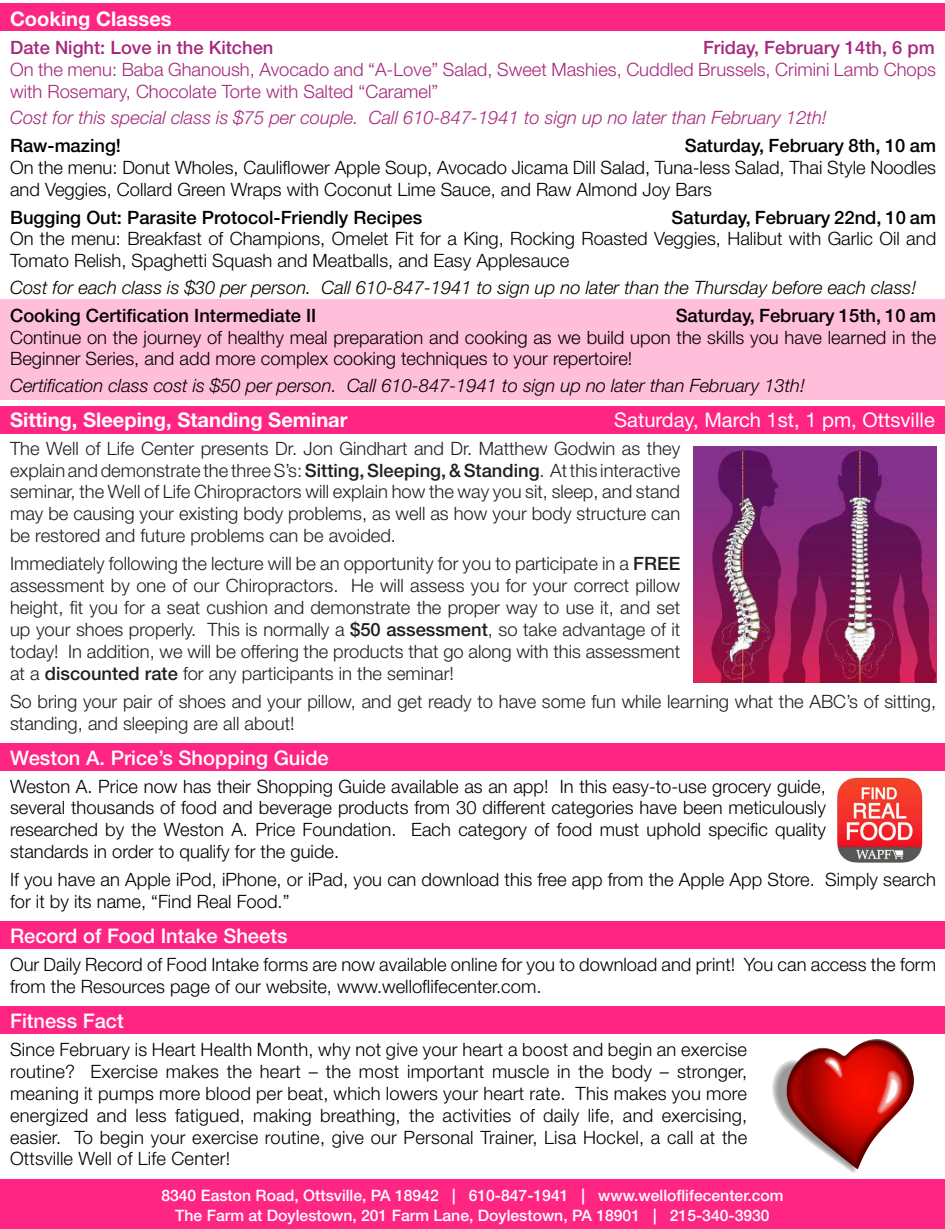
<style>
.page{position:relative;width:945px;height:1229px;background:#fff}
.page>*{position:absolute;margin:0;border:0;box-sizing:border-box;transform-origin:0 0}
.t1{font:500 20.12px "Helvetica Neue";color:#fff}
.t2{font:700 20.12px "Helvetica Neue";color:#fff}
.t3{font:20.12px "Helvetica Neue";color:#fff}
.t4{font:300 18.38px/21.9px "Helvetica Neue";color:#000}
.t5{font:300 18.38px/21.9px "Helvetica Neue";color:#231f20;text-align:justify}
.t6{font:italic 300 18.38px "Helvetica Neue";color:#000}
.t7{font:500 18.38px "Helvetica Neue";color:#000}
.t8{font:300 18.38px/21.9px "Helvetica Neue";color:#a6297b}
.t9{font:italic 300 18.38px "Helvetica Neue";color:#a6297b}
.t10{font:500 18.38px "Helvetica Neue";color:#a6297b}
.t11{font:500 15.75px "Helvetica Neue";color:#fff}
.s1{font-weight:500}
</style>
<div class="page">
<div style="left:0;top:406px;width:945px;height:27px;background:#ff2683"></div>
<div style="left:0;top:299px;width:945px;height:100px;background:#ffbeda"></div>
<div style="left:0;top:3px;width:945px;height:28px;background:#ff2683"></div>
<div style="left:0;top:1179px;width:945px;height:49px;background:#ff2683"></div>
<div style="left:0;top:742px;width:945px;height:28px;background:#ff2683"></div>
<div style="left:0;top:921px;width:945px;height:28px;background:#ff2683"></div>
<div style="left:0;top:1005px;width:945px;height:28px;background:#ff2683"></div>
<img style="left:837px;top:777px;width:86px;height:86px">
<img style="left:694px;top:447px;width:242px;height:235px">
<img style="left:772px;top:1039px;width:142px;height:133px">
<p class="t2" style="left:10px;top:3px;width:163px">Cooking Classes</p>
<p class="t10" style="left:10px;top:32px;width:265px">Date Night: Love in the Kitchen</p>
<p class="t10" style="left:703px;top:32px;width:233px">Friday, February 14th, 6 pm</p>
<p class="t8" style="left:10px;top:57px;width:928px">On the menu: Baba Ghanoush, Avocado and “A-Love” Salad, Sweet Mashies, Cuddled Brussels, Crimini Lamb Chops with Rosemary, Chocolate Torte with Salted “Caramel”</p>
<p class="t9" style="left:10px;top:103px;width:818px">Cost for this special class is $75 per couple. Call 610-847-1941 to sign up no later than February 12th!</p>
<p class="t7" style="left:10px;top:130px;width:112px">Raw-mazing!</p>
<p class="t7" style="left:685px;top:130px;width:253px">Saturday, February 8th, 10 am</p>
<p class="t4" style="left:10px;top:155px;width:928px">On the menu: Donut Wholes, Cauliflower Apple Soup, Avocado Jicama Dill Salad, Tuna-less Salad, Thai Style Noodles and Veggies, Collard Green Wraps with Coconut Lime Sauce, and Raw Almond Joy Bars</p>
<p class="t7" style="left:10px;top:202px;width:414px">Bugging Out: Parasite Protocol-Friendly Recipes</p>
<p class="t7" style="left:672px;top:202px;width:266px">Saturday, February 22nd, 10 am</p>
<p class="t4" style="left:10px;top:227px;width:928px">On the menu: Breakfast of Champions, Omelet Fit for a King, Rocking Roasted Veggies, Halibut with Garlic Oil and<br>Tomato Relish, Spaghetti Squash and Meatballs, and Easy Applesauce</p>
<p class="t6" style="left:10px;top:272px;width:908px">Cost for each class is $30 per person. Call 610-847-1941 to sign up no later than the Thursday before each class!</p>
<p class="t7" style="left:10px;top:300px;width:308px">Cooking Certification Intermediate II</p>
<p class="t7" style="left:676px;top:300px;width:262px">Saturday, February 15th, 10 am</p>
<p class="t4" style="left:10px;top:325px;width:928px">Continue on the journey of healthy meal preparation and cooking as we build upon the skills you have learned in the<br>Beginner Series, and add more complex cooking techniques to your repertoire!</p>
<p class="t6" style="left:10px;top:370px;width:797px">Certification class cost is $50 per person. Call 610-847-1941 to sign up no later than February 13th!</p>
<p class="t2" style="left:10px;top:404px;width:339px">Sitting, Sleeping, Standing Seminar</p>
<p class="t3" style="left:614px;top:405px;width:322px">Saturday, March 1st, 1 pm, Ottsville</p>
<p class="t5" style="left:10px;top:436px;width:672px">The Well of Life Center presents Dr. Jon Gindhart and Dr. Matthew Godwin as they explain and demonstrate the three S’s: <span class="s1">Sitting, Sleeping, &amp; Standing</span>. At this interactive seminar, the Well of Life Chiropractors will explain how the way you sit, sleep, and stand may be causing your existing body problems, as well as how your body structure can be restored and future problems can be avoided.</p>
<p class="t5" style="left:10px;top:551px;width:672px">Immediately following the lecture will be an opportunity for you to participate in a <span class="s1">FREE </span>assessment by one of our Chiropractors. He will assess you for your correct pillow height, fit you for a seat cushion and demonstrate the proper way to use it, and set up your shoes properly. This is normally a <span class="s1">$50 assessment</span>, so take advantage of it today! In addition, we will be offering the products that go along with this assessment at a <span class="s1">discounted rate</span> for any participants in the seminar!</p>
<p class="t5" style="left:10px;top:689px;width:928px">So bring your pair of shoes and your pillow, and get ready to have some fun while learning what the ABC’s of sitting, standing, and sleeping are all about!</p>
<p class="t1" style="left:10px;top:741px;width:320px">Weston A. Price’s Shopping Guide</p>
<p class="t4" style="left:10px;top:774px;width:817px;text-align:justify">Weston A. Price now has their Shopping Guide available as an app! In this easy-to-use grocery guide, several thousands of food and beverage products from 30 different categories have been meticulously researched by the Weston A. Price Foundation. Each category of food must uphold specific quality standards in order to qualify for the guide.</p>
<p class="t4" style="left:10px;top:867px;width:927px">If you have an Apple iPod, iPhone, or iPad, you can download this free app from the Apple App Store. Simply search for it by its name, “Find Real Food.”</p>
<p class="t1" style="left:10px;top:919px;width:279px">Record of Food Intake Sheets</p>
<p class="t4" style="left:10px;top:952px;width:928px">Our Daily Record of Food Intake forms are now available online for you to download and print! You can access the form from the Resources page of our website, www.welloflifecenter.com.</p>
<p class="t1" style="left:10px;top:1004px;width:115px">Fitness Fact</p>
<p class="t4" style="left:10px;top:1037px;width:739px;text-align:justify">Since February is Heart Health Month, why not give your heart a boost and begin an exercise routine? Exercise makes the heart – the most important muscle in the body – stronger, meaning it pumps more blood per beat, which lowers your heart rate. This makes you more energized and less fatigued, making breathing, the activities of daily life, and exercising, easier. To begin your exercise routine, give our Personal Trainer, Lisa Hockel, a call at the Ottsville Well of Life Center!</p>
<p class="t11" style="left:161px;top:1182px;width:624px">8340 Easton Road, Ottsville, PA 18942 | 610-847-1941 | www.welloflifecenter.com</p>
<p class="t11" style="left:175px;top:1203px;width:596px">The Farm at Doylestown, 201 Farm Lane, Doylestown, PA 18901 | 215-340-3930</p>
</div>
